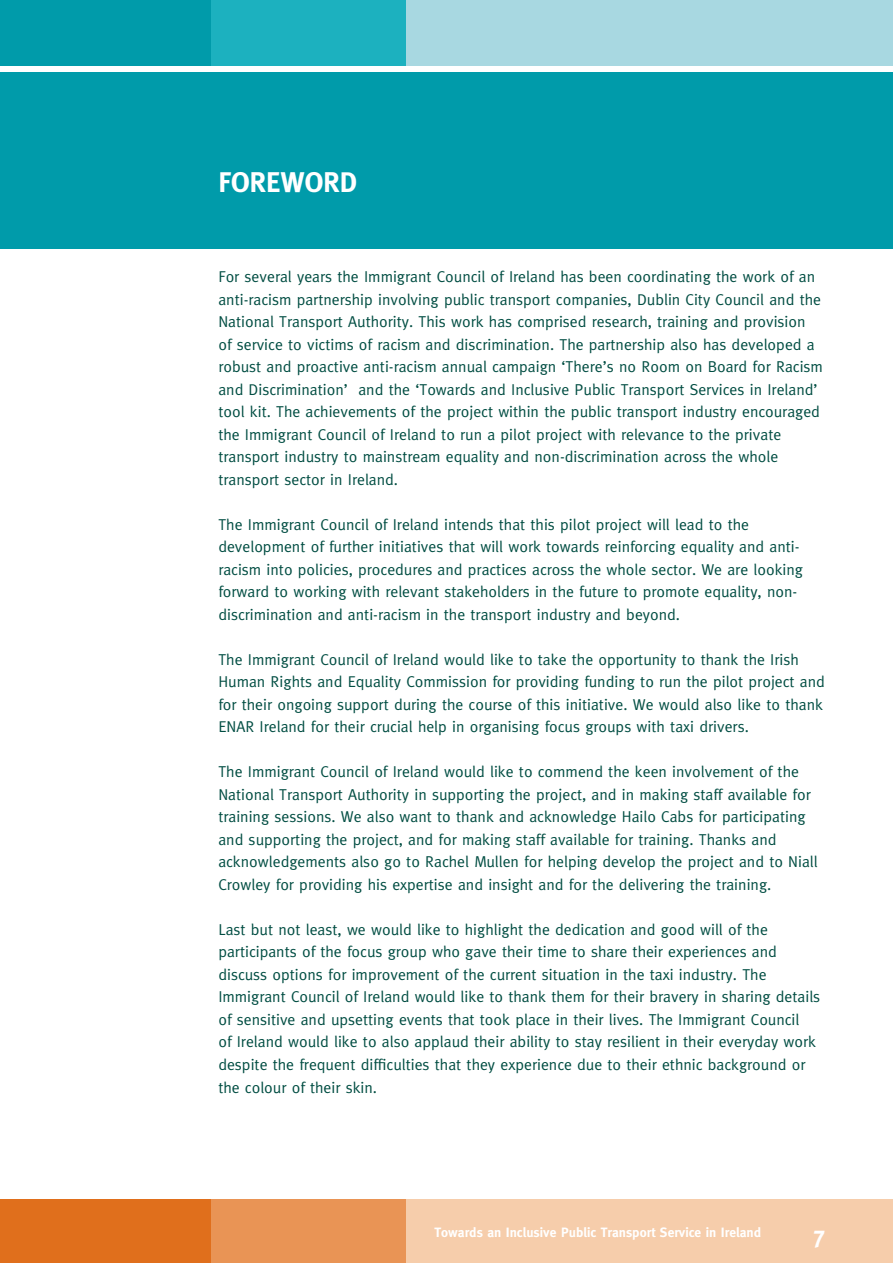
<style>
.page{position:relative;width:893px;height:1263px;background:#fff}
.page>*{position:absolute;margin:0;border:0;box-sizing:border-box;transform-origin:0 0}
.t1{font:700 28.5px "Meta";letter-spacing:.14em;color:#fff}
.t2{font:700 24px "Meta";color:#fff}
.t3{font:15.75px/22.5px "Meta";color:#004d42}
.t4{font:700 13.5px "Meta";color:#fff}
</style>
<div class="page">
<div style="left:210px;top:1199px;width:196px;height:64px;background:#e99455"></div>
<div style="left:0;top:1199px;width:210px;height:64px;background:#e06f1c"></div>
<div style="left:406px;top:1199px;width:487px;height:64px;background:#f6cdab"></div>
<div style="left:406px;top:0;width:487px;height:65px;background:#a8d8e1"></div>
<div style="left:210px;top:0;width:196px;height:65px;background:#1cb1bf"></div>
<div style="left:0;top:0;width:210px;height:65px;background:#009baa"></div>
<div style="left:1px;top:72px;width:892px;height:176px;background:#009baa"></div>
<h1 class="t1" style="left:218px;top:166px;width:137px">Foreword</h1>
<p class="t3" style="left:218px;top:265px;width:606px">For several years the Immigrant Council of Ireland has been coordinating the work of an anti-racism partnership involving public transport companies, Dublin City Council and the National Transport Authority. This work has comprised research, training and provision<br>of service to victims of racism and discrimination. The partnership also has developed a robust and proactive anti-racism annual campaign ‘There’s no Room on Board for Racism and Discrimination’ and the ‘Towards and Inclusive Public Transport Services in Ireland’ tool kit. The achievements of the project within the public transport industry encouraged the Immigrant Council of Ireland to run a pilot project with relevance to the private transport industry to mainstream equality and non-discrimination across the whole transport sector in Ireland.</p>
<p class="t3" style="left:218px;top:513px;width:586px">The Immigrant Council of Ireland intends that this pilot project will lead to the development of further initiatives that will work towards reinforcing equality and anti&shy;racism into policies, procedures and practices across the whole sector. We are looking forward to working with relevant stakeholders in the future to promote equality, non&shy;discrimination and anti-racism in the transport industry and beyond.</p>
<p class="t3" style="left:218px;top:648px;width:608px">The Immigrant Council of Ireland would like to take the opportunity to thank the Irish Human Rights and Equality Commission for providing funding to run the pilot project and for their ongoing support during the course of this initiative. We would also like to thank ENAR Ireland for their crucial help in organising focus groups with taxi drivers.</p>
<p class="t3" style="left:218px;top:760px;width:601px">The Immigrant Council of Ireland would like to commend the keen involvement of the National Transport Authority in supporting the project, and in making staff available for training sessions. We also want to thank and acknowledge Hailo Cabs for participating and supporting the project, and for making staff available for training. Thanks and acknowledgements also go to Rachel Mullen for helping develop the project and to Niall Crowley for providing his expertise and insight and for the delivering the training.</p>
<p class="t3" style="left:218px;top:918px;width:603px">Last but not least, we would like to highlight the dedication and good will of the participants of the focus group who gave their time to share their experiences and discuss options for improvement of the current situation in the taxi industry. The Immigrant Council of Ireland would like to thank them for their bravery in sharing details of sensitive and upsetting events that took place in their lives. The Immigrant Council<br>of Ireland would like to also applaud their ability to stay resilient in their everyday work despite the frequent difficulties that they experience due to their ethnic background or the colour of their skin.</p>
<p class="t4" style="left:435px;top:1224px;width:328px">Towards an Inclusive Public Transport Service in Ireland</p>
<h2 class="t2" style="left:813px;top:1220px;width:14px">7</h2>
</div>
